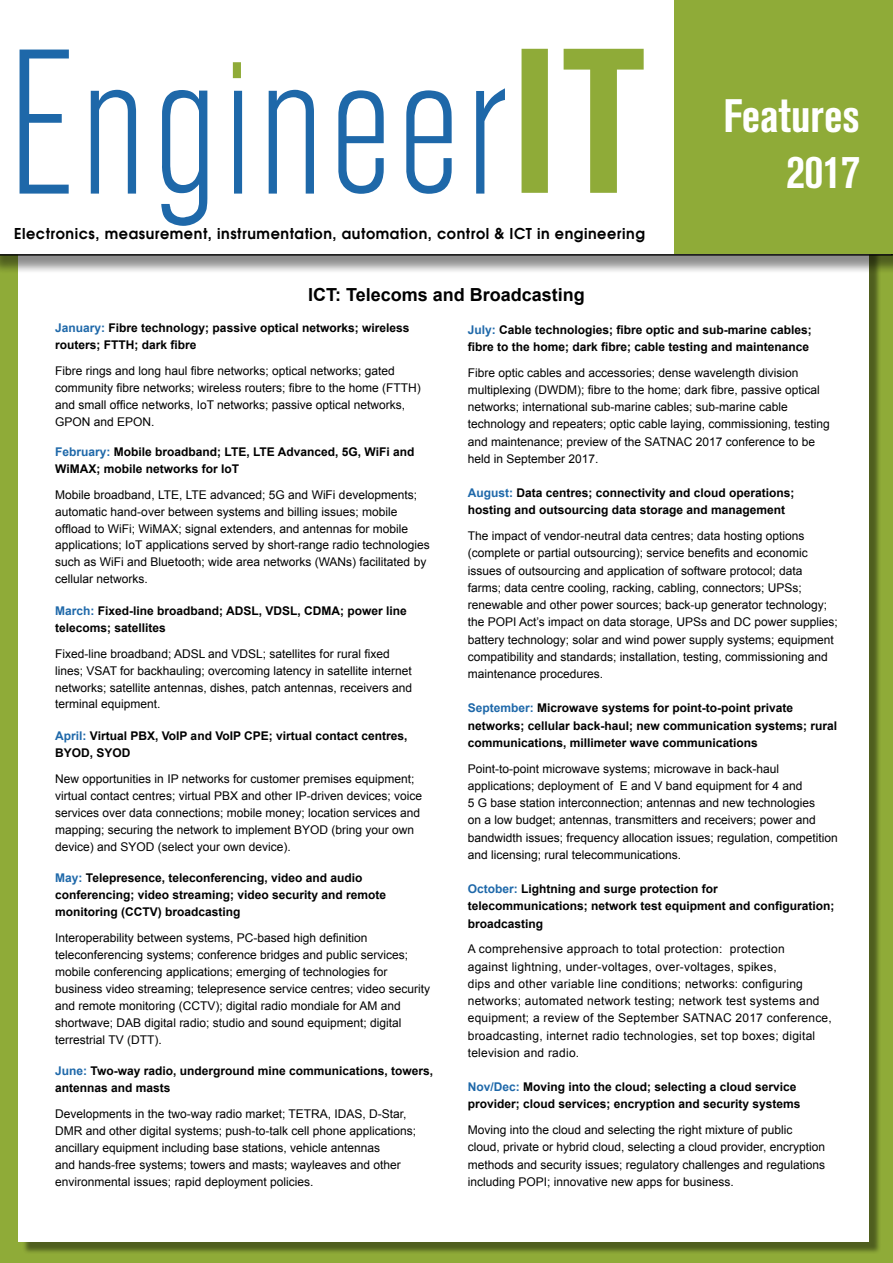
<style>
.page{position:relative;width:893px;height:1263px;background:#fff}
.page>*{position:absolute;margin:0;border:0;box-sizing:border-box;transform-origin:0 0}
.EngIT_font_subscribe{font:700 condensed 46.5px/55.8px "Akzidenz Grotesk BQ";color:#fff;text-align:right}
.Feature_Heading{font:700 18px "Arial";color:#000}
.t1{font:600 15px "Avant Garde";letter-spacing:.04em;color:#000;scale:.96 1}
.new_EngIT_body_txt_2{font:12px/17px "Arial";color:#000}
.New_EngIT_subhead_20{font:700 12px/17px "Arial";color:#000}
.new_EngIT_body_txt_2-2{font:12px/17.2px "Arial";letter-spacing:.02em;color:#000}
.s1{color:#1e68a9}
</style>
<div class="page">
<div style="left:0;top:236px;width:893px;height:1027px;background:#8fab38"></div>
<div style="left:22px;top:179px;width:859px;height:1076px;background:#000;opacity:.45"></div>
<div style="left:18px;top:176px;width:850px;height:1066px;background:#fff"></div>
<div style="left:0;top:0;width:893px;height:273px;background:#000;opacity:.45"></div>
<svg style="left:0;top:0;width:674px;height:254px"></svg>
<div style="left:674px;top:0;width:219px;height:254px;background:#8fab38"></div>
<svg style="left:20px;top:50px;width:624px;height:176px"></svg>
<div style="left:516px;top:32px;width:138px;height:178px;background:#fff"></div>
<div style="left:223px;top:53px;width:30px;height:31px;background:#fff"></div>
<svg style="left:233px;top:49px;width:411px;height:144px"></svg>
<hr style="left:892px;top:236px;width:1px;height:1027px;background:#8fab38">
<p class="t1" style="left:14px;top:223px;width:659px">Electronics, measurement, instrumentation, automation, control &amp; ICT in engineering</p>
<p class="EngIT_font_subscribe" style="left:723px;top:88px;width:138px">Features<br>2017</p>
<p class="Feature_Heading" style="left:308px;top:283px;width:278px">ICT: Telecoms and Broadcasting</p>
<p class="New_EngIT_subhead_20" style="left:55px;top:320px;width:356px"><span class="s1">January:</span> Fibre technology; passive optical networks; wireless routers; FTTH; dark fibre</p>
<p class="new_EngIT_body_txt_2" style="left:55px;top:362px;width:367px">Fibre rings and long haul fibre networks; optical networks; gated community fibre networks; wireless routers; fibre to the home (FTTH) and small office networks, IoT networks; passive optical networks, GPON and EPON.</p>
<p class="New_EngIT_subhead_20" style="left:55px;top:444px;width:361px"><span class="s1">February:</span> Mobile broadband; LTE, LTE Advanced, 5G, WiFi and<br>WiMAX; mobile networks for IoT</p>
<p class="new_EngIT_body_txt_2" style="left:55px;top:486px;width:376px">Mobile broadband, LTE, LTE advanced; 5G and WiFi developments; automatic hand-over between systems and billing issues; mobile offload to WiFi; WiMAX; signal extenders, and antennas for mobile applications; IoT applications served by short-range radio technologies such as WiFi and Bluetooth; wide area networks (WANs) facilitated by cellular networks.</p>
<p class="New_EngIT_subhead_20" style="left:55px;top:603px;width:353px"><span class="s1">March:</span> Fixed-line broadband; ADSL, VDSL, CDMA; power line telecoms; satellites</p>
<p class="new_EngIT_body_txt_2" style="left:55px;top:645px;width:358px">Fixed-line broadband; ADSL and VDSL; satellites for rural fixed lines; VSAT for backhauling; overcoming latency in satellite internet networks; satellite antennas, dishes, patch antennas, receivers and terminal equipment.</p>
<p class="New_EngIT_subhead_20" style="left:55px;top:728px;width:354px"><span class="s1">April:</span> Virtual PBX, VoIP and VoIP CPE; virtual contact centres,<br>BYOD, SYOD</p>
<p class="new_EngIT_body_txt_2" style="left:55px;top:770px;width:368px">New opportunities in IP networks for customer premises equipment; virtual contact centres; virtual PBX and other IP-driven devices; voice services over data connections; mobile money; location services and mapping; securing the network to implement BYOD (bring your own device) and SYOD (select your own device).</p>
<p class="New_EngIT_subhead_20" style="left:55px;top:870px;width:332px"><span class="s1">May:</span> Telepresence, teleconferencing, video and audio conferencing; video streaming; video security and remote monitoring (CCTV) broadcasting</p>
<p class="new_EngIT_body_txt_2" style="left:55px;top:929px;width:376px">Interoperability between systems, PC-based high definition teleconferencing systems; conference bridges and public services; mobile conferencing applications; emerging of technologies for business video streaming; telepresence service centres; video security and remote monitoring (CCTV); digital radio mondiale for AM and shortwave; DAB digital radio; studio and sound equipment; digital terrestrial TV (DTT).</p>
<p class="New_EngIT_subhead_20" style="left:55px;top:1063px;width:379px"><span class="s1">June:</span> Two-way radio, underground mine communications, towers, antennas and masts</p>
<p class="new_EngIT_body_txt_2" style="left:55px;top:1105px;width:362px">Developments in the two-way radio market; TETRA, IDAS, D-Star, DMR and other digital systems; push-to-talk cell phone applications; ancillary equipment including base stations, vehicle antennas<br>and hands-free systems; towers and masts; wayleaves and other environmental issues; rapid deployment policies.</p>
<p class="New_EngIT_subhead_20" style="left:468px;top:321px;width:346px"><span class="s1">July:</span> Cable technologies; fibre optic and sub-marine cables; fibre to the home; dark fibre; cable testing and maintenance</p>
<p class="new_EngIT_body_txt_2" style="left:468px;top:364px;width:364px">Fibre optic cables and accessories; dense wavelength division multiplexing (DWDM); fibre to the home; dark fibre, passive optical networks; international sub-marine cables; sub-marine cable technology and repeaters; optic cable laying, commissioning, testing and maintenance; preview of the SATNAC 2017 conference to be held in September 2017.</p>
<p class="New_EngIT_subhead_20" style="left:468px;top:484px;width:328px"><span class="s1">August:</span> Data centres; connectivity and cloud operations; hosting and outsourcing data storage and management</p>
<p class="new_EngIT_body_txt_2" style="left:468px;top:527px;width:371px">The impact of vendor-neutral data centres; data hosting options (complete or partial outsourcing); service benefits and economic issues of outsourcing and application of software protocol; data farms; data centre cooling, racking, cabling, connectors; UPSs; renewable and other power sources; back-up generator technology; the POPI Act’s impact on data storage, UPSs and DC power supplies; battery technology; solar and wind power supply systems; equipment compatibility and standards; installation, testing, commissioning and maintenance procedures.</p>
<p class="New_EngIT_subhead_20" style="left:468px;top:700px;width:371px"><span class="s1">September:</span> Microwave systems for point-to-point private networks; cellular back-haul; new communication systems; rural communications, millimeter wave communications</p>
<p class="new_EngIT_body_txt_2" style="left:468px;top:760px;width:371px">Point-to-point microwave systems; microwave in back-haul applications; deployment of E and V band equipment for 4 and<br>5 G base station interconnection; antennas and new technologies<br>on a low budget; antennas, transmitters and receivers; power and bandwidth issues; frequency allocation issues; regulation, competition and licensing; rural telecommunications.</p>
<p class="New_EngIT_subhead_20" style="left:468px;top:880px;width:368px"><span class="s1">October:</span> Lightning and surge protection for telecommunications; network test equipment and configuration; broadcasting</p>
<p class="new_EngIT_body_txt_2-2" style="left:468px;top:940px;width:366px">A comprehensive approach to total protection: protection<br>against lightning, under-voltages, over-voltages, spikes,<br>dips and other variable line conditions; networks: configuring networks; automated network testing; network test systems and equipment; a review of the September SATNAC 2017 conference, broadcasting, internet radio technologies, set top boxes; digital television and radio.</p>
<p class="New_EngIT_subhead_20" style="left:468px;top:1078px;width:334px"><span class="s1">Nov/Dec:</span> Moving into the cloud; selecting a cloud service provider; cloud services; encryption and security systems</p>
<p class="new_EngIT_body_txt_2" style="left:468px;top:1121px;width:359px">Moving into the cloud and selecting the right mixture of public cloud, private or hybrid cloud, selecting a cloud provider, encryption methods and security issues; regulatory challenges and regulations including POPI; innovative new apps for business.</p>
</div>
